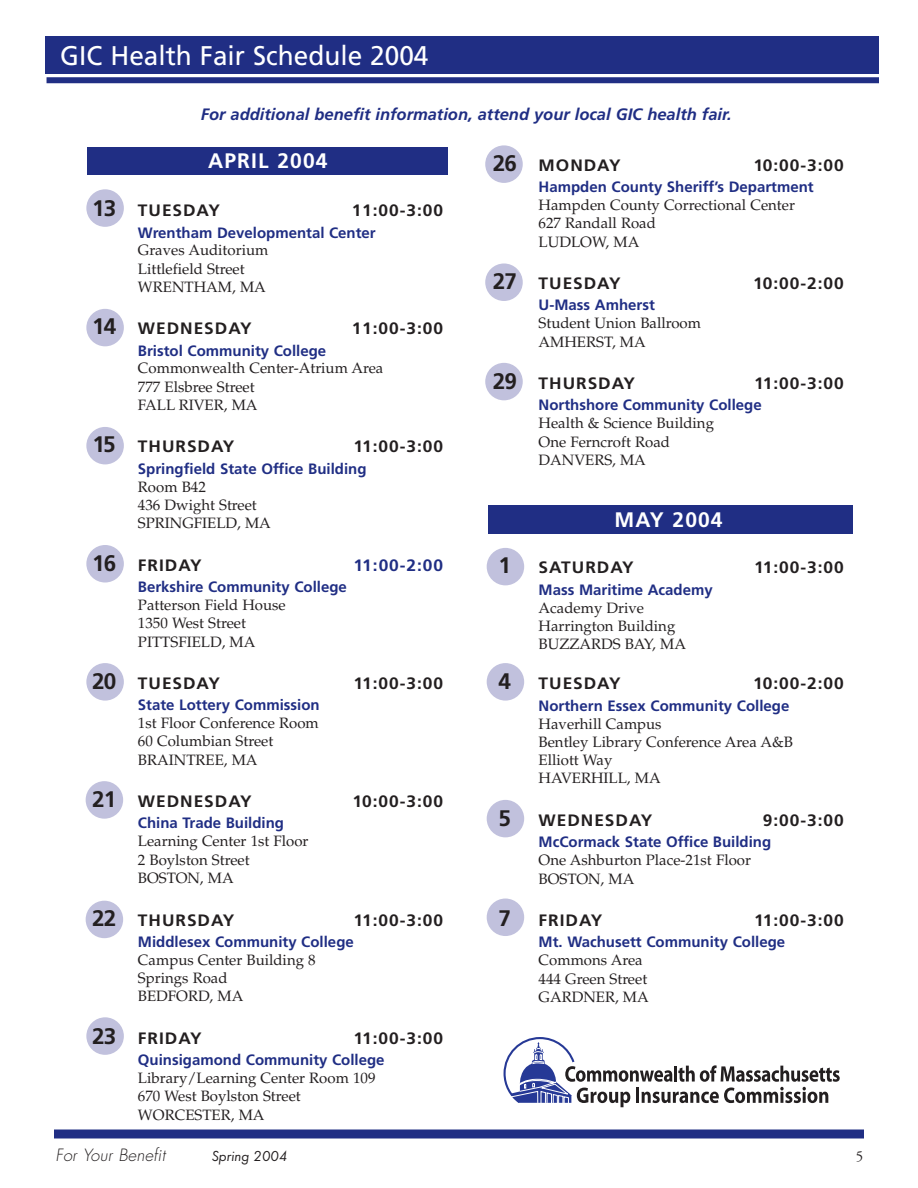
<style>
.page{position:relative;width:918px;height:1188px;background:#fff}
.page>*{position:absolute;margin:0;border:0;box-sizing:border-box;transform-origin:0 0}
.t1{font:27px "Frutiger";color:#fff}
.t2{font:700 21px "Frutiger";letter-spacing:.055em;color:#fff}
.t3{font:700 16.5px "Frutiger";letter-spacing:.055em;color:#231f20;scale:1.05 1}
.t4{font:italic 700 16.5px "Frutiger";color:#202e84}
.t5{font:italic 300 16.5px "Futura";color:#231f20}
.t6{font:700 16.5px "Frutiger";color:#202e84;scale:1.05 1}
.t7{font:15px/18.3px "Palatino";color:#231f20}
.t8{font:700 15px "Frutiger";color:#202e84}
.t9{font:italic 15px "Futura T";color:#231f20}
.t10{font:15px "Adobe Garamond";color:#231f20}
.s1{font-size:22.5px}
</style>
<div class="page">
<div style="left:487px;top:548px;width:37px;height:37px;background:#c1c1dd;border-radius:50%"></div>
<div style="left:487px;top:899px;width:37px;height:37px;background:#c1c1dd;border-radius:50%"></div>
<div style="left:487px;top:800px;width:37px;height:37px;background:#c1c1dd;border-radius:50%"></div>
<div style="left:487px;top:663px;width:37px;height:38px;background:#c1c1dd;border-radius:50%"></div>
<div style="left:485px;top:363px;width:38px;height:37px;background:#c1c1dd;border-radius:50%"></div>
<div style="left:485px;top:263px;width:38px;height:38px;background:#c1c1dd;border-radius:50%"></div>
<div style="left:86px;top:1017px;width:38px;height:38px;background:#c1c1dd;border-radius:50%"></div>
<div style="left:86px;top:901px;width:37px;height:37px;background:#c1c1dd;border-radius:50%"></div>
<div style="left:86px;top:781px;width:37px;height:38px;background:#c1c1dd;border-radius:50%"></div>
<div style="left:86px;top:663px;width:38px;height:38px;background:#c1c1dd;border-radius:50%"></div>
<div style="left:86px;top:545px;width:38px;height:38px;background:#c1c1dd;border-radius:50%"></div>
<div style="left:86px;top:427px;width:38px;height:37px;background:#c1c1dd;border-radius:50%"></div>
<div style="left:86px;top:309px;width:38px;height:37px;background:#c1c1dd;border-radius:50%"></div>
<div style="left:46px;top:36px;width:833px;height:38px;background:#202e84"></div>
<div style="left:47px;top:77px;width:832px;height:6px;background:#202e84"></div>
<div style="left:86px;top:189px;width:38px;height:38px;background:#c1c1dd;border-radius:50%"></div>
<div style="left:485px;top:145px;width:38px;height:38px;background:#c1c1dd;border-radius:50%"></div>
<div style="left:488px;top:506px;width:364px;height:28px;background:#202e84"></div>
<div style="left:88px;top:147px;width:360px;height:27px;background:#202e84"></div>
<svg style="left:503px;top:1037px;width:337px;height:70px"></svg>
<div style="left:54px;top:1130px;width:810px;height:8px;background:#202e84"></div>
<h1 class="t1" style="left:60px;top:45px;width:370px">GIC Health Fair Schedule 2004</h1>
<p class="t4" style="left:201px;top:108px;width:532px">For additional benefit information, attend your local GIC health fair.</p>
<h2 class="t2" style="left:208px;top:153px;width:121px">APRIL 2004</h2>
<p class="t3" style="left:92px;top:204px;width:123px"><span class="s1">13</span> TUESDAY</p>
<p class="t3" style="left:352px;top:204px;width:89px">11:00-3:00</p>
<p class="t8" style="left:138px;top:226px;width:239px">Wrentham Developmental Center</p>
<p class="t7" style="left:138px;top:243px;width:132px">Graves Auditorium<br>Littlefield Street<br>WRENTHAM, MA</p>
<p class="t3" style="left:92px;top:322px;width:154px"><span class="s1">14</span> WEDNESDAY</p>
<p class="t3" style="left:352px;top:322px;width:89px">11:00-3:00</p>
<p class="t8" style="left:138px;top:344px;width:190px">Bristol Community College</p>
<p class="t7" style="left:138px;top:361px;width:247px">Commonwealth Center-Atrium Area<br>777 Elsbree Street<br>FALL RIVER, MA</p>
<p class="t3" style="left:93px;top:440px;width:137px"><span class="s1">15</span> THURSDAY</p>
<p class="t3" style="left:354px;top:440px;width:87px">11:00-3:00</p>
<p class="t8" style="left:138px;top:463px;width:230px">Springfield State Office Building</p>
<p class="t7" style="left:138px;top:479px;width:134px">Room B42<br>436 Dwight Street<br>SPRINGFIELD, MA</p>
<p class="t3" style="left:92px;top:558px;width:106px"><span class="s1">16</span> FRIDAY</p>
<p class="t6" style="left:354px;top:558px;width:87px">11:00-2:00</p>
<p class="t8" style="left:138px;top:581px;width:210px">Berkshire Community College</p>
<p class="t7" style="left:138px;top:597px;width:149px">Patterson Field House<br>1350 West Street<br>PITTSFIELD, MA</p>
<p class="t3" style="left:92px;top:677px;width:123px"><span class="s1">20</span> TUESDAY</p>
<p class="t3" style="left:354px;top:677px;width:87px">11:00-3:00</p>
<p class="t8" style="left:138px;top:699px;width:183px">State Lottery Commission</p>
<p class="t7" style="left:138px;top:716px;width:182px">1st Floor Conference Room<br>60 Columbian Street<br>BRAINTREE, MA</p>
<p class="t3" style="left:92px;top:795px;width:154px"><span class="s1">21</span> WEDNESDAY</p>
<p class="t3" style="left:353px;top:795px;width:88px">10:00-3:00</p>
<p class="t8" style="left:138px;top:817px;width:148px">China Trade Building</p>
<p class="t7" style="left:138px;top:834px;width:172px">Learning Center 1st Floor<br>2 Boylston Street<br>BOSTON, MA</p>
<p class="t3" style="left:92px;top:913px;width:137px"><span class="s1">22</span> THURSDAY</p>
<p class="t3" style="left:354px;top:913px;width:87px">11:00-3:00</p>
<p class="t8" style="left:138px;top:936px;width:217px">Middlesex Community College</p>
<p class="t7" style="left:138px;top:952px;width:179px">Campus Center Building 8<br>Springs Road<br>BEDFORD, MA</p>
<p class="t3" style="left:92px;top:1031px;width:106px"><span class="s1">23</span> FRIDAY</p>
<p class="t3" style="left:354px;top:1031px;width:87px">11:00-3:00</p>
<p class="t8" style="left:138px;top:1054px;width:248px">Quinsigamond Community College</p>
<p class="t7" style="left:138px;top:1071px;width:239px">Library/Learning Center Room 109<br>670 West Boylston Street<br>WORCESTER, MA</p>
<p class="t3" style="left:493px;top:159px;width:123px"><span class="s1">26</span> MONDAY</p>
<p class="t3" style="left:753px;top:159px;width:88px">10:00-3:00</p>
<p class="t8" style="left:539px;top:181px;width:277px">Hampden County Sheriff’s Department</p>
<p class="t7" style="left:539px;top:198px;width:258px">Hampden County Correctional Center<br>627 Randall Road<br>LUDLOW, MA</p>
<p class="t3" style="left:493px;top:277px;width:123px"><span class="s1">27</span> TUESDAY</p>
<p class="t3" style="left:753px;top:277px;width:88px">10:00-2:00</p>
<p class="t8" style="left:539px;top:299px;width:118px">U-Mass Amherst</p>
<p class="t7" style="left:539px;top:316px;width:164px">Student Union Ballroom<br>AMHERST, MA</p>
<p class="t3" style="left:493px;top:377px;width:137px"><span class="s1">29</span> THURSDAY</p>
<p class="t3" style="left:754px;top:377px;width:87px">11:00-3:00</p>
<p class="t8" style="left:539px;top:399px;width:225px">Northshore Community College</p>
<p class="t7" style="left:539px;top:416px;width:177px">Health &amp; Science Building<br>One Ferncroft Road<br>DANVERS, MA</p>
<h2 class="t2" style="left:615px;top:512px;width:110px">MAY 2004</h2>
<p class="t3" style="left:499px;top:561px;width:130px"><span class="s1">1</span> SATURDAY</p>
<p class="t3" style="left:754px;top:561px;width:87px">11:00-3:00</p>
<p class="t8" style="left:539px;top:584px;width:176px">Mass Maritime Academy</p>
<p class="t7" style="left:539px;top:600px;width:149px">Academy Drive<br>Harrington Building<br>BUZZARDS BAY, MA</p>
<p class="t3" style="left:499px;top:677px;width:118px"><span class="s1">4</span> TUESDAY</p>
<p class="t3" style="left:753px;top:677px;width:88px">10:00-2:00</p>
<p class="t8" style="left:539px;top:699px;width:252px">Northern Essex Community College</p>
<p class="t7" style="left:539px;top:716px;width:256px">Haverhill Campus<br>Bentley Library Conference Area A&amp;B<br>Elliott Way<br>HAVERHILL, MA</p>
<p class="t3" style="left:499px;top:814px;width:148px"><span class="s1">5</span> WEDNESDAY</p>
<p class="t3" style="left:763px;top:814px;width:78px">9:00-3:00</p>
<p class="t8" style="left:539px;top:836px;width:234px">McCormack State Office Building</p>
<p class="t7" style="left:539px;top:853px;width:214px">One Ashburton Place-21st Floor<br>BOSTON, MA</p>
<p class="t3" style="left:499px;top:914px;width:100px"><span class="s1">7</span> FRIDAY</p>
<p class="t3" style="left:754px;top:914px;width:87px">11:00-3:00</p>
<p class="t8" style="left:539px;top:936px;width:248px">Mt. Wachusett Community College</p>
<p class="t7" style="left:539px;top:953px;width:112px">Commons Area<br>444 Green Street<br>GARDNER, MA</p>
<p class="t5" style="left:56px;top:1148px;width:114px">For Your Benefit</p>
<p class="t9" style="left:212px;top:1150px;width:77px">Spring 2004</p>
<p class="t10" style="left:856px;top:1151px;width:9px">5</p>
</div>
